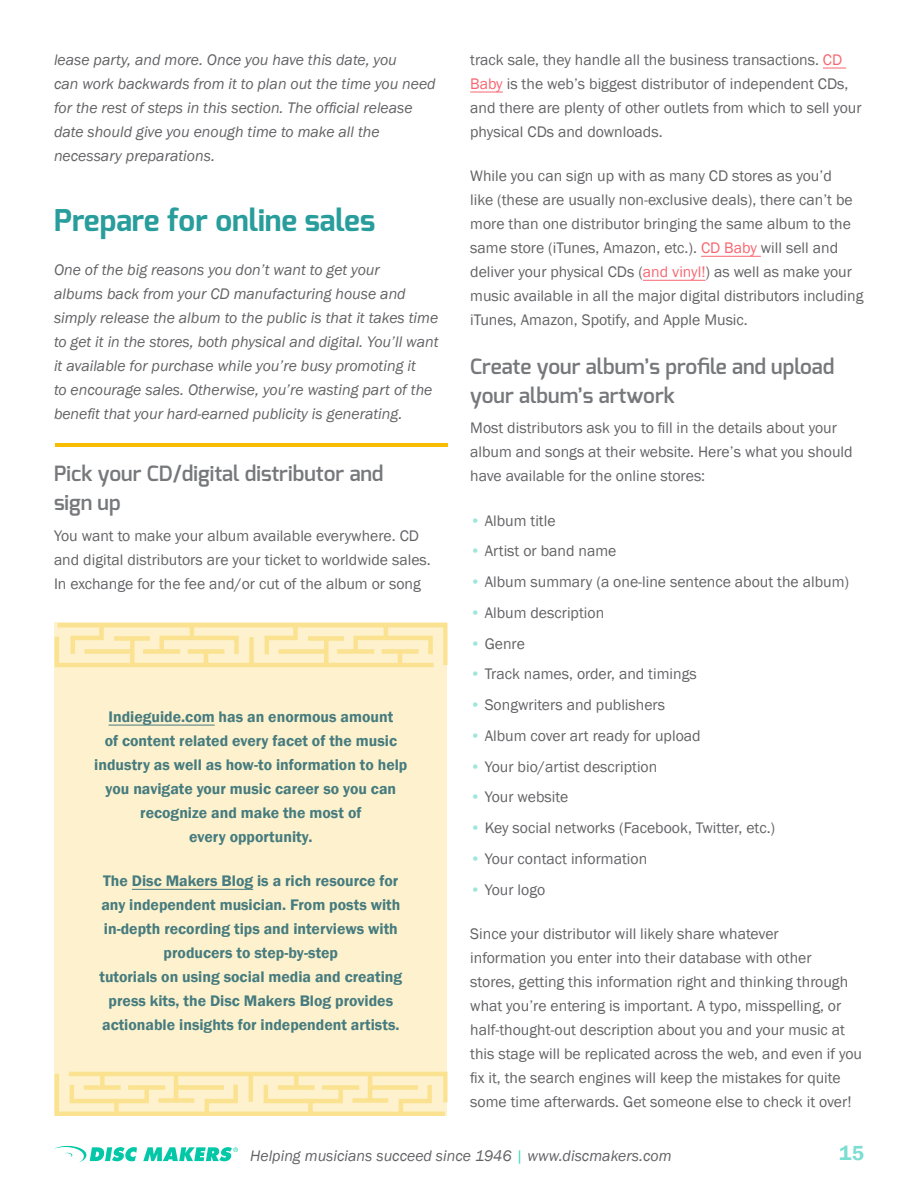
<style>
.page{position:relative;width:918px;height:1188px;background:#fff}
.page>*{position:absolute;margin:0;border:0;box-sizing:border-box;transform-origin:0 0}
.HeadingGR-Space{font:700 30px "Exo";color:#289d9c}
.Subheading{font:600 21px/28.5px "Exo";color:#76787b}
.t1{font:600 21px "Franklin Gothic";color:#7cddd2}
.body{font:15.75px/24px "Franklin Gothic";color:#636366}
.Section_Blurb{font:italic 15.75px/24px "Franklin Gothic";color:#636366}
.Callout{font:600 15.75px/24px "Franklin Gothic";color:#467b7f;text-align:center}
.bullet_list{font:15.75px "Franklin Gothic";color:#636366}
.bullet_list-last_lin{font:15.75px "Franklin Gothic";color:#636366}
.s1{color:#f86670}
.s2{color:#9de6dd}
.s3{color:#41d6bd}
</style>
<div class="page">
<svg style="left:54px;top:1146px;width:184px;height:17px"></svg>
<svg style="left:823px;top:68px;width:23px;height:1px"></svg>
<hr style="left:470px;top:92px;width:33px;height:1px;background:#f86670">
<hr style="left:701px;top:256px;width:60px;height:1px;background:#f86670">
<hr style="left:643px;top:280px;width:63px;height:1px;background:#f86670">
<div style="left:55px;top:623px;width:392px;height:493px;background:#fdf2cd"></div>
<svg style="left:54px;top:1070px;width:394px;height:46px"></svg>
<svg style="left:54px;top:622px;width:394px;height:47px"></svg>
<hr style="left:109px;top:725px;width:106px;height:1px;background:#467b7f">
<hr style="left:132px;top:889px;width:121px;height:1px;background:#467b7f">
<hr style="left:56px;top:443px;width:392px;height:3px;background:#f8bd01">
<p class="Section_Blurb" style="left:54px;top:48px;width:383px">lease party, and more. Once you have this date, you<br>can work backwards from it to plan out the time you need for the rest of steps in this section. The official release date should give you enough time to make all the necessary preparations.</p>
<p class="HeadingGR-Space" style="left:54px;top:201px;width:323px">Prepare for online sales</p>
<p class="Section_Blurb" style="left:54px;top:258px;width:386px">One of the big reasons you don’t want to get your<br>albums back from your CD manufacturing house and simply release the album to the public is that it takes time to get it in the stores, both physical and digital. You’ll want it available for purchase while you’re busy promoting it<br>to encourage sales. Otherwise, you’re wasting part of the benefit that your hard-earned publicity is generating.</p>
<p class="Subheading" style="left:54px;top:459px;width:331px">Pick your CD/digital distributor and sign up</p>
<p class="body" style="left:54px;top:524px;width:378px">You want to make your album available everywhere. CD and digital distributors are your ticket to worldwide sales.<br>In exchange for the fee and/or cut of the album or song</p>
<p class="Callout" style="left:94px;top:705px;width:315px">Indieguide.com has an enormous amount<br>of content related every facet of the music industry as well as how-to information to help you navigate your music career so you can recognize and make the most of<br>every opportunity.</p>
<p class="Callout" style="left:100px;top:869px;width:304px">The Disc Makers Blog is a rich resource for any independent musician. From posts with in-depth recording tips and interviews with producers to step-by-step<br>tutorials on using social media and creating press kits, the Disc Makers Blog provides actionable insights for independent artists.</p>
<p class="body" style="left:470px;top:48px;width:393px">track sale, they handle all the business transactions. <span class="s1">CD Baby</span> is the web’s biggest distributor of independent CDs, and there are plenty of other outlets from which to sell your physical CDs and downloads.</p>
<p class="body" style="left:470px;top:164px;width:395px">While you can sign up with as many CD stores as you’d<br>like (these are usually non-exclusive deals), there can’t be more than one distributor bringing the same album to the same store (iTunes, Amazon, etc.). <span class="s1">CD Baby</span> will sell and deliver your physical CDs (<span class="s1">and vinyl!</span>) as well as make your music available in all the major digital distributors including iTunes, Amazon, Spotify, and Apple Music.</p>
<p class="Subheading" style="left:470px;top:352px;width:366px">Create your album’s profile and upload your album’s artwork</p>
<p class="body" style="left:470px;top:416px;width:384px">Most distributors ask you to fill in the details about your album and songs at their website. Here’s what you should have available for the online stores:</p>
<p class="bullet_list" style="left:470px;top:511px;width:87px"><span class="s2">•</span> Album title</p>
<p class="bullet_list" style="left:470px;top:541px;width:148px"><span class="s2">•</span> Artist or band name</p>
<p class="bullet_list" style="left:470px;top:572px;width:380px"><span class="s2">•</span> Album summary (a one-line sentence about the album)</p>
<p class="bullet_list" style="left:470px;top:603px;width:135px"><span class="s2">•</span> Album description</p>
<p class="bullet_list" style="left:470px;top:634px;width:56px"><span class="s2">•</span> Genre</p>
<p class="bullet_list" style="left:470px;top:664px;width:228px"><span class="s2">•</span> Track names, order, and timings</p>
<p class="bullet_list" style="left:470px;top:695px;width:196px"><span class="s2">•</span> Songwriters and publishers</p>
<p class="bullet_list" style="left:470px;top:726px;width:232px"><span class="s2">•</span> Album cover art ready for upload</p>
<p class="bullet_list" style="left:470px;top:757px;width:189px"><span class="s2">•</span> Your bio/artist description</p>
<p class="bullet_list" style="left:470px;top:787px;width:99px"><span class="s2">•</span> Your website</p>
<p class="bullet_list" style="left:470px;top:818px;width:307px"><span class="s2">•</span> Key social networks (Facebook, Twitter, etc.)</p>
<p class="bullet_list" style="left:470px;top:849px;width:178px"><span class="s2">•</span> Your contact information</p>
<p class="bullet_list-last_lin" style="left:470px;top:880px;width:77px"><span class="s2">•</span> Your logo</p>
<p class="body" style="left:470px;top:922px;width:393px">Since your distributor will likely share whatever<br>information you enter into their database with other<br>stores, getting this information right and thinking through what you’re entering is important. A typo, misspelling, or half-thought-out description about you and your music at this stage will be replicated across the web, and even if you fix it, the search engines will keep the mistakes for quite some time afterwards. Get someone else to check it over!</p>
<p class="Section_Blurb" style="left:250px;top:1144px;width:423px">Helping musicians succeed since 1946 <span class="s3">|</span> www.discmakers.com</p>
<h2 class="t1" style="left:839px;top:1140px;width:26px">15</h2>
</div>
